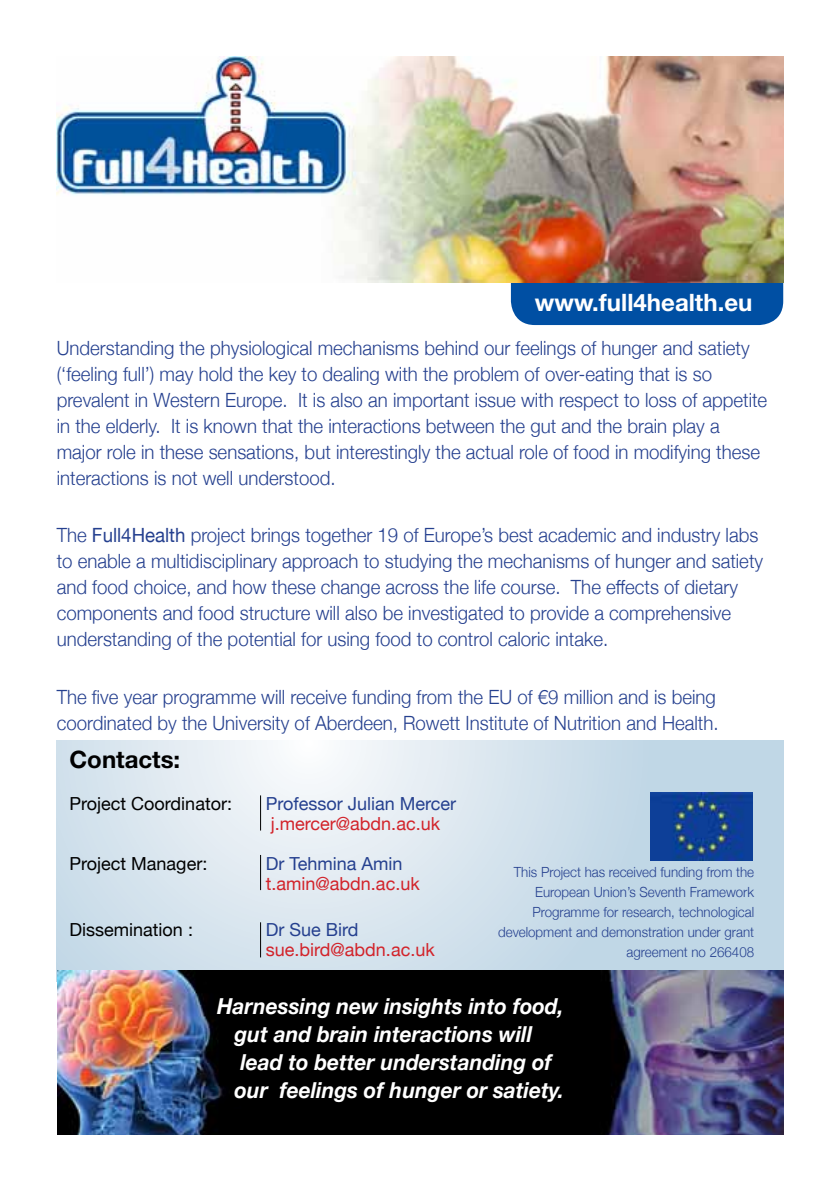
<style>
.page{position:relative;width:840px;height:1191px;background:#fff}
.page>*{position:absolute;margin:0;border:0;box-sizing:border-box;transform-origin:0 0}
.t1{font:700 24px "Helvetica Neue";color:#fff}
.t2{font:700 24px "Helvetica Neue";color:#000}
.t3{font:italic 700 22px/28px "Helvetica Neue";color:#fff;scale:.95 1}
.t4{font:300 19.6px/26px "Helvetica Neue";color:#25408f;scale:.95 1}
.t5{font:18px "Helvetica Neue";color:#d2232a}
.t6{font:18px "Helvetica Neue";color:#000}
.t7{font:18px "Helvetica Neue";color:#25408f}
.t8{font:300 14px/20px "Helvetica Neue";color:#25408f;text-align:right;scale:.95 1}
.s1{font-weight:400}
</style>
<div class="page">
<svg style="left:57px;top:740px;width:725px;height:241px;background:#d3e1ec"></svg>
<div style="left:510px;top:259px;width:272px;height:66px;background:#004fa3;border-radius:24px"></div>
<img style="left:58px;top:970px;width:724px;height:164px">
<hr style="left:260px;top:795px;width:1px;height:35px;background:#000">
<hr style="left:260px;top:855px;width:1px;height:35px;background:#000">
<hr style="left:260px;top:922px;width:1px;height:35px;background:#000">
<img style="left:56px;top:57px;width:726px;height:226px">
<img style="left:650px;top:792px;width:101px;height:68px">
<p class="t1" style="left:534px;top:287px;width:219px">www.full4health.eu</p>
<p class="t4" style="left:57px;top:334px;width:749px">Understanding the physiological mechanisms behind our feelings of hunger and satiety (‘feeling full’) may hold the key to dealing with the problem of over-eating that is so prevalent in Western Europe. It is also an important issue with respect to loss of appetite in the elderly. It is known that the interactions between the gut and the brain play a major role in these sensations, but interestingly the actual role of food in modifying these interactions is not well understood.</p>
<p class="t4" style="left:57px;top:521px;width:744px">The <span class="s1">Full4Health</span> project brings together 19 of Europe’s best academic and industry labs to enable a multidisciplinary approach to studying the mechanisms of hunger and satiety and food choice, and how these change across the life course. The effects of dietary components and food structure will also be investigated to provide a comprehensive understanding of the potential for using food to control caloric intake.</p>
<p class="t4" style="left:57px;top:682px;width:697px">The five year programme will receive funding from the EU of €9 million and is being coordinated by the University of Aberdeen, Rowett Institute of Nutrition and Health.</p>
<p class="t2" style="left:69px;top:744px;width:112px">Contacts:</p>
<p class="t6" style="left:69px;top:790px;width:164px">Project Coordinator:</p>
<p class="t7" style="left:265px;top:790px;width:192px">Professor Julian Mercer</p>
<p class="t5" style="left:270px;top:810px;width:171px">j.mercer@abdn.ac.uk</p>
<p class="t6" style="left:69px;top:850px;width:139px">Project Manager:</p>
<p class="t7" style="left:265px;top:850px;width:138px">Dr Tehmina Amin</p>
<p class="t5" style="left:265px;top:870px;width:155px">t.amin@abdn.ac.uk</p>
<p class="t6" style="left:69px;top:916px;width:125px">Dissemination :</p>
<p class="t7" style="left:265px;top:916px;width:94px">Dr Sue Bird</p>
<p class="t5" style="left:265px;top:936px;width:170px">sue.bird@abdn.ac.uk</p>
<p class="t8" style="left:498px;top:861px;width:271px">This Project has received funding from the European Union’s Seventh Framework Programme for research, technological development and demonstration under grant agreement no 266408</p>
<p class="t3" style="left:234px;top:992px;width:348px;text-indent:-17px">Harnessing new insights into food, gut and brain interactions will lead to better understanding of our feelings of hunger or satiety.</p>
</div>
